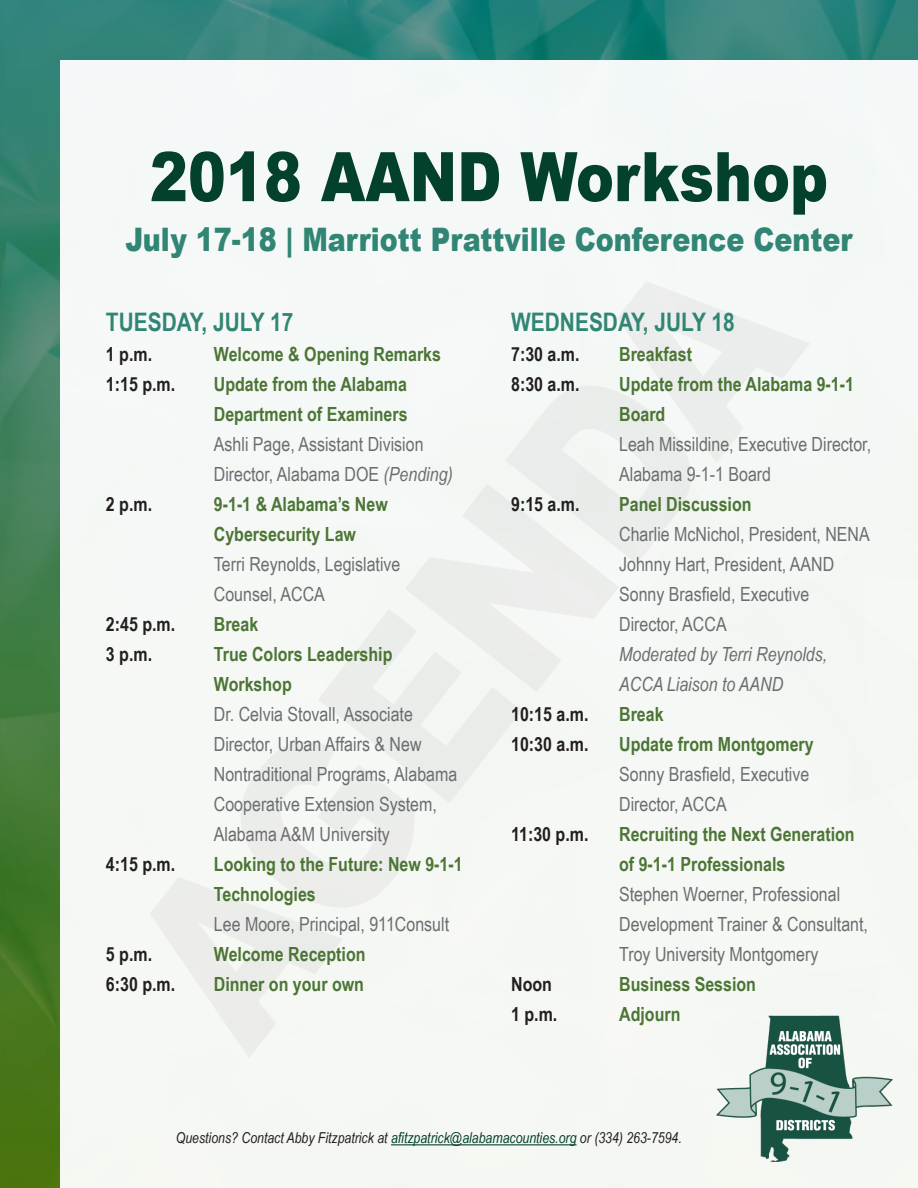
<style>
.page{position:relative;width:918px;height:1188px;background:#fff}
.page>*{position:absolute;margin:0;border:0;box-sizing:border-box;transform-origin:0 0}
.t1{font:900 234px "Arial";color:#231f20;scale:.83 1}
.t2{font:900 68.4px "Arial";color:#04412d;scale:.83 1}
.t3{font:900 32.4px "Arial";color:#318574;scale:.83 1}
.t4{font:700 25.5px "Arial Narrow";color:#318574}
.t5{font:19.5px "Arial Narrow";color:#6c6d70}
.t6{font:700 19.5px "Arial Narrow";color:#4c7535}
.t7{font:700 19.5px "Arial Narrow";color:#231f20}
.t8{font:italic 19.5px "Arial Narrow";color:#6c6d70}
.t9{font:italic 15px "Arial Narrow";color:#231f20}
.s1{font-style:italic}
.s2{color:#04412d}
</style>
<div class="page">
<img style="left:0;top:0;width:918px;height:1188px">
<div style="left:60px;top:60px;width:858px;height:1128px;background:#f5f8f5"></div>
<img style="left:717px;top:1016px;width:175px;height:145px">
<hr style="left:391px;top:1144px;width:186px;height:1px;background:#04412d">
<p class="t2" style="left:150px;top:127px;width:819px">2018 AAND Workshop</p>
<p class="t3" style="left:126px;top:216px;width:877px">July 17-18 | Marriott Prattville Conference Center</p>
<h1 class="t1" style="left:50px;top:903px;width:1097px;rotate:-52deg">AGENDA</h1>
<p class="t4" style="left:106px;top:303px;width:189px">TUESDAY, JULY 17</p>
<p class="t7" style="left:106px;top:340px;width:48px">1 p.m.</p>
<p class="t6" style="left:214px;top:340px;width:229px">Welcome &amp; Opening Remarks</p>
<p class="t7" style="left:106px;top:370px;width:71px">1:15 p.m.</p>
<p class="t6" style="left:214px;top:370px;width:195px">Update from the Alabama</p>
<p class="t6" style="left:214px;top:400px;width:195px">Department of Examiners</p>
<p class="t5" style="left:214px;top:430px;width:211px">Ashli Page, Assistant Division</p>
<p class="t5" style="left:214px;top:460px;width:241px">Director, Alabama DOE <span class="s1">(Pending)</span></p>
<p class="t7" style="left:106px;top:490px;width:48px">2 p.m.</p>
<p class="t6" style="left:214px;top:490px;width:175px">9-1-1 &amp; Alabama’s New</p>
<p class="t6" style="left:214px;top:520px;width:144px">Cybersecurity Law</p>
<p class="t5" style="left:214px;top:550px;width:188px">Terri Reynolds, Legislative</p>
<p class="t5" style="left:214px;top:580px;width:113px">Counsel, ACCA</p>
<p class="t7" style="left:106px;top:610px;width:71px">2:45 p.m.</p>
<p class="t6" style="left:214px;top:610px;width:46px">Break</p>
<p class="t7" style="left:106px;top:640px;width:48px">3 p.m.</p>
<p class="t6" style="left:214px;top:640px;width:180px">True Colors Leadership</p>
<p class="t6" style="left:214px;top:670px;width:79px">Workshop</p>
<p class="t5" style="left:214px;top:700px;width:201px">Dr. Celvia Stovall, Associate</p>
<p class="t5" style="left:214px;top:730px;width:209px">Director, Urban Affairs &amp; New</p>
<p class="t5" style="left:214px;top:760px;width:245px">Nontraditional Programs, Alabama</p>
<p class="t5" style="left:214px;top:790px;width:225px">Cooperative Extension System,</p>
<p class="t5" style="left:214px;top:820px;width:177px">Alabama A&amp;M University</p>
<p class="t7" style="left:106px;top:850px;width:71px">4:15 p.m.</p>
<p class="t6" style="left:214px;top:850px;width:250px">Looking to the Future: New 9-1-1</p>
<p class="t6" style="left:214px;top:880px;width:103px">Technologies</p>
<p class="t5" style="left:214px;top:910px;width:237px">Lee Moore, Principal, 911Consult</p>
<p class="t7" style="left:106px;top:940px;width:48px">5 p.m.</p>
<p class="t6" style="left:214px;top:940px;width:153px">Welcome Reception</p>
<p class="t7" style="left:106px;top:970px;width:71px">6:30 p.m.</p>
<p class="t6" style="left:214px;top:970px;width:152px">Dinner on your own</p>
<p class="t4" style="left:511px;top:303px;width:225px">WEDNESDAY, JULY 18</p>
<p class="t7" style="left:511px;top:340px;width:70px">7:30 a.m.</p>
<p class="t6" style="left:619px;top:340px;width:74px">Breakfast</p>
<p class="t7" style="left:511px;top:370px;width:70px">8:30 a.m.</p>
<p class="t6" style="left:619px;top:370px;width:236px">Update from the Alabama 9-1-1</p>
<p class="t6" style="left:619px;top:400px;width:48px">Board</p>
<p class="t5" style="left:619px;top:430px;width:254px">Leah Missildine, Executive Director,</p>
<p class="t5" style="left:619px;top:460px;width:153px">Alabama 9-1-1 Board</p>
<p class="t7" style="left:511px;top:490px;width:70px">9:15 a.m.</p>
<p class="t6" style="left:619px;top:490px;width:134px">Panel Discussion</p>
<p class="t5" style="left:619px;top:520px;width:252px">Charlie McNichol, President, NENA</p>
<p class="t5" style="left:619px;top:550px;width:217px">Johnny Hart, President, AAND</p>
<p class="t5" style="left:619px;top:580px;width:192px">Sonny Brasfield, Executive</p>
<p class="t5" style="left:619px;top:610px;width:109px">Director, ACCA</p>
<p class="t8" style="left:619px;top:641px;width:210px">Moderated by Terri Reynolds,</p>
<p class="t8" style="left:619px;top:671px;width:166px">ACCA Liaison to AAND</p>
<p class="t7" style="left:511px;top:700px;width:79px">10:15 a.m.</p>
<p class="t6" style="left:619px;top:700px;width:46px">Break</p>
<p class="t7" style="left:511px;top:730px;width:79px">10:30 a.m.</p>
<p class="t6" style="left:619px;top:730px;width:196px">Update from Montgomery</p>
<p class="t5" style="left:619px;top:760px;width:192px">Sonny Brasfield, Executive</p>
<p class="t5" style="left:619px;top:790px;width:109px">Director, ACCA</p>
<p class="t7" style="left:511px;top:820px;width:79px">11:30 p.m.</p>
<p class="t6" style="left:619px;top:820px;width:237px">Recruiting the Next Generation</p>
<p class="t6" style="left:619px;top:850px;width:168px">of 9-1-1 Professionals</p>
<p class="t5" style="left:619px;top:880px;width:223px">Stephen Woerner, Professional</p>
<p class="t5" style="left:619px;top:910px;width:250px">Development Trainer &amp; Consultant,</p>
<p class="t5" style="left:619px;top:940px;width:201px">Troy University Montgomery</p>
<p class="t7" style="left:511px;top:970px;width:42px">Noon</p>
<p class="t6" style="left:619px;top:970px;width:138px">Business Session</p>
<p class="t7" style="left:511px;top:1000px;width:48px">1 p.m.</p>
<p class="t6" style="left:619px;top:1000px;width:63px">Adjourn</p>
<p class="t9" style="left:176px;top:1128px;width:508px">Questions? Contact Abby Fitzpatrick at <span class="s2">afitzpatrick@alabamacounties.org</span> or (334) 263-7594.</p>
</div>
